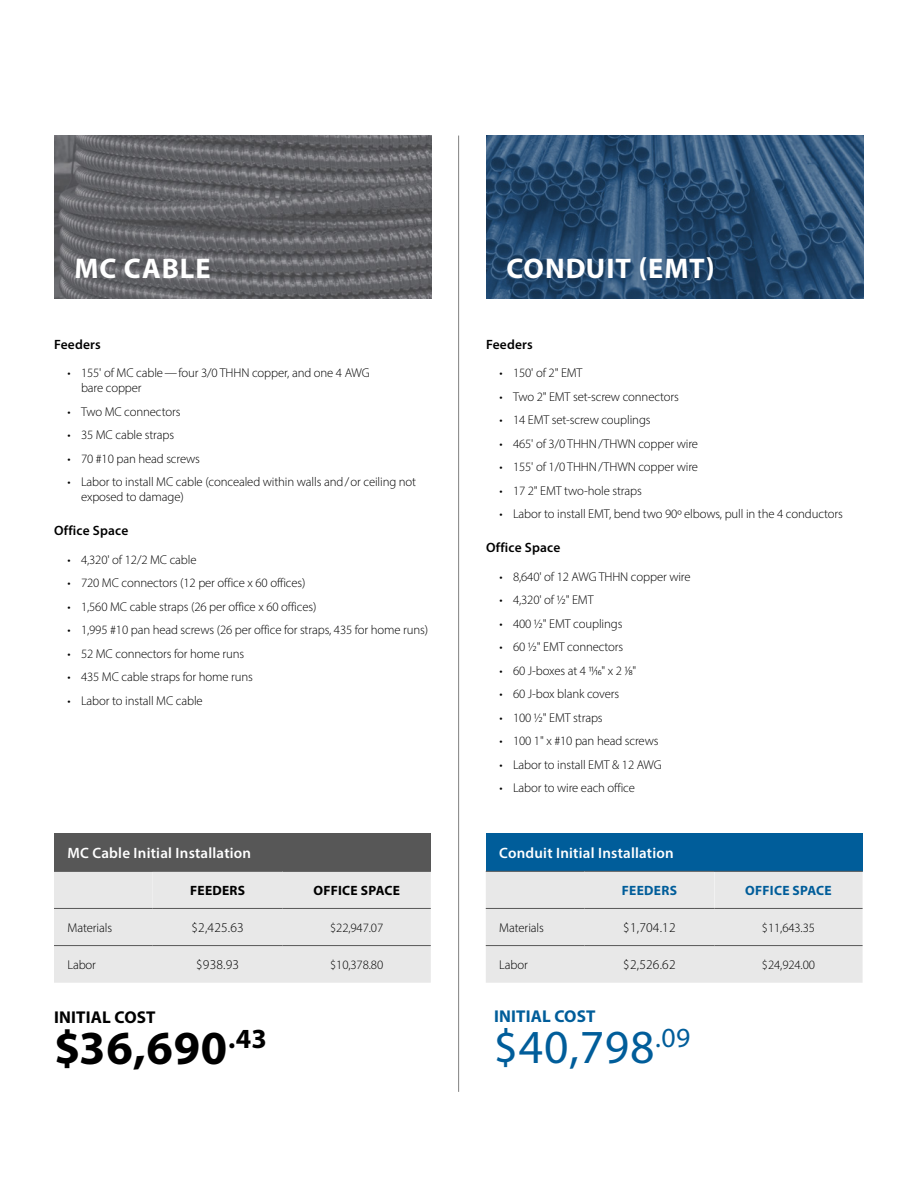
<style>
.page{position:relative;width:918px;height:1188px;background:#fff}
.page>*{position:absolute;margin:0;border:0;box-sizing:border-box;transform-origin:0 0}
.t1{font:700 47.7px "Myriad Pro";color:#000}
.t2{font:47.7px "Myriad Pro";color:#005d9a}
.t3{font:700 28.5px "Myriad Pro";letter-spacing:.035em;color:#fff}
.t4{font:700 17.1px "Myriad Pro";letter-spacing:.01em;color:#000}
.t5{font:700 17.1px "Myriad Pro";letter-spacing:.01em;color:#005d9a}
.t6{font:600 15px "Myriad Pro";letter-spacing:.015em;color:#fff}
.t7{font:600 13.5px "Myriad Pro";letter-spacing:.015em;color:#000}
.t8{font:300 13.5px "Myriad Pro";letter-spacing:.015em;color:#000}
.t9{font:700 13.5px "Myriad Pro";letter-spacing:.02em;color:#000}
.t10{font:700 13.5px "Myriad Pro";letter-spacing:.02em;color:#005d9a}
.t11{font:300 12.75px/15px "Myriad Pro";letter-spacing:-.01em;color:#000}
</style>
<div class="page">
<img style="left:54px;top:136px;width:377px;height:162px">
<div style="left:54px;top:833px;width:377px;height:38px;background:#575757"></div>
<div style="left:54px;top:872px;width:377px;height:111px;background:#e8e8e8"></div>
<div style="left:153px;top:871px;width:130px;height:37px;background:#e8e8e8"></div>
<hr style="left:54px;top:871px;width:99px;height:1px;background:#575757">
<hr style="left:153px;top:871px;width:130px;height:1px;background:#575757">
<hr style="left:283px;top:871px;width:148px;height:1px;background:#575757">
<hr style="left:54px;top:908px;width:99px;height:1px;background:#575757">
<hr style="left:153px;top:908px;width:130px;height:1px;background:#575757">
<hr style="left:283px;top:908px;width:148px;height:1px;background:#575757">
<hr style="left:54px;top:945px;width:99px;height:1px;background:#575757">
<hr style="left:153px;top:945px;width:130px;height:1px;background:#575757">
<hr style="left:283px;top:945px;width:148px;height:1px;background:#575757">
<div style="left:486px;top:833px;width:377px;height:38px;background:#005d9a"></div>
<div style="left:486px;top:872px;width:377px;height:111px;background:#e8e8e8"></div>
<div style="left:585px;top:871px;width:129px;height:37px;background:#e8e8e8"></div>
<hr style="left:486px;top:871px;width:99px;height:1px;background:#575757">
<hr style="left:585px;top:871px;width:129px;height:1px;background:#575757">
<hr style="left:714px;top:871px;width:149px;height:1px;background:#575757">
<hr style="left:486px;top:908px;width:99px;height:1px;background:#575757">
<hr style="left:585px;top:908px;width:129px;height:1px;background:#575757">
<hr style="left:714px;top:908px;width:149px;height:1px;background:#575757">
<hr style="left:486px;top:945px;width:99px;height:1px;background:#575757">
<hr style="left:585px;top:945px;width:129px;height:1px;background:#575757">
<hr style="left:714px;top:945px;width:149px;height:1px;background:#575757">
<img style="left:486px;top:136px;width:378px;height:162px">
<hr style="left:458px;top:136px;width:1px;height:956px;background:#818181">
<h2 class="t3" style="left:75px;top:250px;width:138px">MC CABLE</h2>
<h2 class="t3" style="left:507px;top:250px;width:210px">CONDUIT (EMT)</h2>
<p class="t7" style="left:54px;top:336px;width:48px">Feeders</p>
<p class="t11" style="left:81px;top:365px;width:290px;text-indent:-14px">• 155' of MC cable—four 3/0 THHN copper, and one 4 AWG bare copper</p>
<p class="t11" style="left:68px;top:404px;width:114px">• Two MC connectors</p>
<p class="t11" style="left:68px;top:427px;width:108px">• 35 MC cable straps</p>
<p class="t11" style="left:68px;top:451px;width:134px">• 70 #10 pan head screws</p>
<p class="t11" style="left:81px;top:474px;width:337px;text-indent:-14px">• Labor to install MC cable (concealed within walls and/ or ceiling not exposed to damage)</p>
<p class="t7" style="left:54px;top:522px;width:76px">Office Space</p>
<p class="t11" style="left:68px;top:552px;width:131px">• 4,320' of 12/2 MC cable</p>
<p class="t11" style="left:68px;top:576px;width:240px">• 720 MC connectors (12 per office x 60 offices)</p>
<p class="t11" style="left:68px;top:599px;width:250px">• 1,560 MC cable straps (26 per office x 60 offices)</p>
<p class="t11" style="left:68px;top:623px;width:362px">• 1,995 #10 pan head screws (26 per office for straps, 435 for home runs)</p>
<p class="t11" style="left:68px;top:646px;width:178px">• 52 MC connectors for home runs</p>
<p class="t11" style="left:68px;top:669px;width:187px">• 435 MC cable straps for home runs</p>
<p class="t11" style="left:68px;top:693px;width:137px">• Labor to install MC cable</p>
<p class="t6" style="left:68px;top:843px;width:185px">MC Cable Initial Installation</p>
<p class="t9" style="left:190px;top:882px;width:57px">FEEDERS</p>
<p class="t9" style="left:313px;top:882px;width:88px">OFFICE SPACE</p>
<p class="t11" style="left:68px;top:920px;width:46px">Materials</p>
<p class="t8" style="left:191px;top:919px;width:54px">$2,425.63</p>
<p class="t11" style="left:330px;top:920px;width:55px">$22,947.07</p>
<p class="t11" style="left:68px;top:957px;width:30px">Labor</p>
<p class="t8" style="left:196px;top:957px;width:45px">$938.93</p>
<p class="t11" style="left:330px;top:957px;width:55px">$10,378.80</p>
<h3 class="t4" style="left:54px;top:1006px;width:103px">INITIAL COST</h3>
<h1 class="t1" style="left:54px;top:1017px;width:214px">$36,690<sup>.43</sup></h1>
<p class="t7" style="left:486px;top:336px;width:48px">Feeders</p>
<p class="t11" style="left:500px;top:365px;width:85px">• 150' of 2" EMT</p>
<p class="t11" style="left:500px;top:389px;width:181px">• Two 2" EMT set-screw connectors</p>
<p class="t11" style="left:500px;top:412px;width:153px">• 14 EMT set-screw couplings</p>
<p class="t11" style="left:500px;top:436px;width:200px">• 465' of 3/0 THHN/THWN copper wire</p>
<p class="t11" style="left:500px;top:459px;width:200px">• 155' of 1/0 THHN/THWN copper wire</p>
<p class="t11" style="left:500px;top:483px;width:144px">• 17 2" EMT two-hole straps</p>
<p class="t11" style="left:500px;top:506px;width:345px">• Labor to install EMT, bend two 90º elbows, pull in the 4 conductors</p>
<p class="t7" style="left:486px;top:539px;width:76px">Office Space</p>
<p class="t11" style="left:500px;top:569px;width:193px">• 8,640' of 12 AWG THHN copper wire</p>
<p class="t11" style="left:500px;top:593px;width:96px">• 4,320' of 1/2" EMT</p>
<p class="t11" style="left:500px;top:616px;width:124px">• 400 1/2" EMT couplings</p>
<p class="t11" style="left:500px;top:639px;width:125px">• 60 1/2" EMT connectors</p>
<p class="t11" style="left:500px;top:663px;width:138px">• 60 J-boxes at 4 11/16" x 2 1/8"</p>
<p class="t11" style="left:500px;top:686px;width:121px">• 60 J-box blank covers</p>
<p class="t11" style="left:500px;top:710px;width:105px">• 100 1/2" EMT straps</p>
<p class="t11" style="left:500px;top:733px;width:161px">• 100 1" x #10 pan head screws</p>
<p class="t11" style="left:500px;top:757px;width:164px">• Labor to install EMT &amp; 12 AWG</p>
<p class="t11" style="left:500px;top:780px;width:137px">• Labor to wire each office</p>
<p class="t6" style="left:499px;top:843px;width:176px">Conduit Initial Installation</p>
<p class="t10" style="left:622px;top:882px;width:57px">FEEDERS</p>
<p class="t10" style="left:745px;top:882px;width:88px">OFFICE SPACE</p>
<p class="t11" style="left:499px;top:920px;width:46px">Materials</p>
<p class="t8" style="left:623px;top:919px;width:54px">$1,704.12</p>
<p class="t11" style="left:762px;top:920px;width:55px">$11,643.35</p>
<p class="t11" style="left:499px;top:957px;width:30px">Labor</p>
<p class="t8" style="left:623px;top:957px;width:54px">$2,526.62</p>
<p class="t11" style="left:762px;top:957px;width:55px">$24,924.00</p>
<h3 class="t5" style="left:494px;top:1005px;width:103px">INITIAL COST</h3>
<h1 class="t2" style="left:494px;top:1018px;width:198px">$40,798<sup>.09</sup></h1>
</div>
